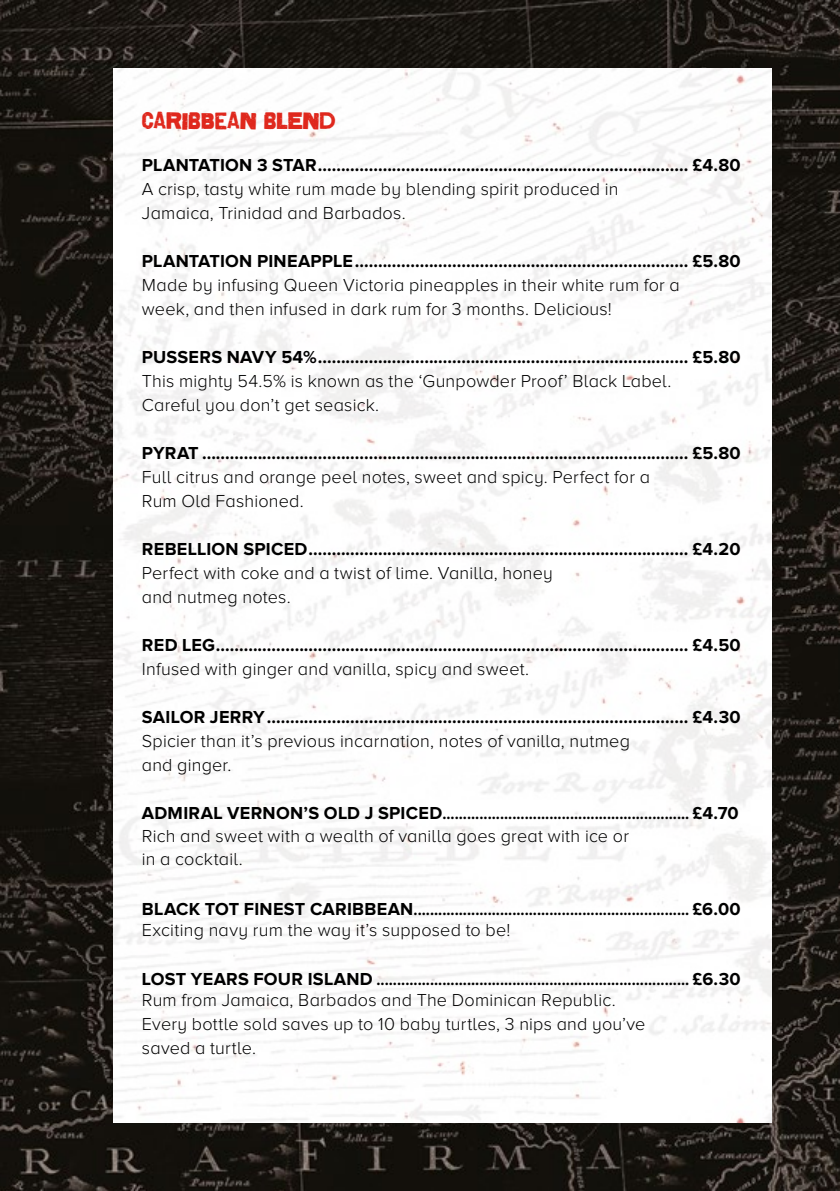
<style>
.page{position:relative;width:840px;height:1191px;background:#fff}
.page>*{position:absolute;margin:0;border:0;box-sizing:border-box;transform-origin:0 0}
.t1{font:24px "Shelton";letter-spacing:-.005em;color:#df271c}
.t2{font:700 18px "Proxima Nova";letter-spacing:.015em;color:#000}
.t3{font:300 18px/24px "Proxima Nova";letter-spacing:.01em;color:#000}
.t4{font:700 16px "Proxima Nova";color:#000}
.s1{font-size:18px}
</style>
<div class="page">
<img style="left:0;top:0;width:839px;height:1191px">
<img style="left:113px;top:68px;width:658px;height:1055px">
<h1 class="t1" style="left:142px;top:104px;width:195px">CARIBBEAN BLEND</h1>
<p class="t2" style="left:142px;top:157px;width:600px">PLANTATION 3 STAR................................................................................ £4.80</p>
<p class="t3" style="left:142px;top:178px;width:478px">A crisp, tasty white rum made by blending spirit produced in<br>Jamaica, Trinidad and Barbados.</p>
<p class="t2" style="left:142px;top:253px;width:600px">PLANTATION PINEAPPLE........................................................................ £5.80</p>
<p class="t3" style="left:142px;top:274px;width:539px">Made by infusing Queen Victoria pineapples in their white rum for a week, and then infused in dark rum for 3 months. Delicious!</p>
<p class="t2" style="left:142px;top:349px;width:600px">PUSSERS NAVY 54%................................................................................ £5.80</p>
<p class="t3" style="left:142px;top:370px;width:531px">This mighty 54.5% is known as the ‘Gunpowder Proof’ Black Label.<br>Careful you don’t get seasick.</p>
<p class="t2" style="left:142px;top:445px;width:600px">PYRAT ......................................................................................................... £5.80</p>
<p class="t3" style="left:142px;top:466px;width:509px">Full citrus and orange peel notes, sweet and spicy. Perfect for a<br>Rum Old Fashioned.</p>
<p class="t2" style="left:142px;top:541px;width:600px">REBELLION SPICED.................................................................................. £4.20</p>
<p class="t3" style="left:142px;top:562px;width:412px">Perfect with coke and a twist of lime. Vanilla, honey and nutmeg notes.</p>
<p class="t2" style="left:142px;top:637px;width:600px">RED LEG...................................................................................................... £4.50</p>
<p class="t3" style="left:142px;top:658px;width:388px">Infused with ginger and vanilla, spicy and sweet.</p>
<p class="t2" style="left:142px;top:709px;width:600px">SAILOR JERRY........................................................................................... £4.30</p>
<p class="t3" style="left:142px;top:730px;width:489px">Spicier than it’s previous incarnation, notes of vanilla, nutmeg and ginger.</p>
<p class="t4" style="left:142px;top:806px;width:598px"><span class="s1">ADMIRAL VERNON’S OLD J SPICED</span>............................................................ <span class="s1">£4.70</span></p>
<p class="t3" style="left:142px;top:825px;width:488px">Rich and sweet with a wealth of vanilla goes great with ice or in a cocktail.</p>
<p class="t4" style="left:142px;top:902px;width:600px"><span class="s1">BLACK TOT FINEST CARIBBEAN</span>................................................................... <span class="s1">£6.00</span></p>
<p class="t3" style="left:142px;top:918px;width:370px">Exciting navy rum the way it’s supposed to be!</p>
<p class="t4" style="left:142px;top:972px;width:600px"><span class="s1">LOST YEARS FOUR ISLAND</span> ............................................................................ <span class="s1">£6.30</span></p>
<p class="t3" style="left:142px;top:989px;width:504px">Rum from Jamaica, Barbados and The Dominican Republic.<br>Every bottle sold saves up to 10 baby turtles, 3 nips and you’ve saved a turtle.</p>
</div>
